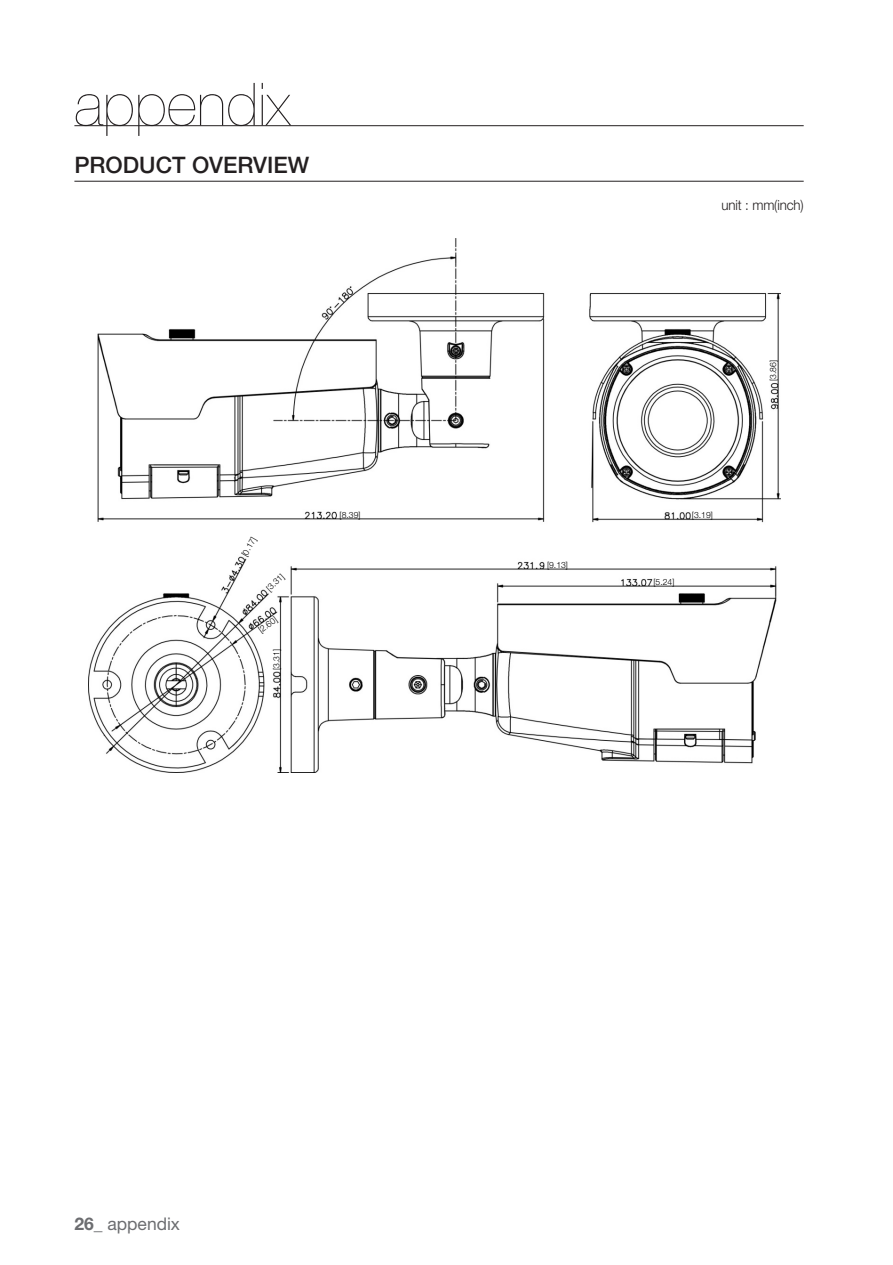
<style>
.page{position:relative;width:893px;height:1265px;background:#fff}
.page>*{position:absolute;margin:0;border:0;box-sizing:border-box;transform-origin:0 0}
.t1{font:200 59.5px "Helvetica Neue cp";color:#231f20}
.t2{font:500 22.75px "Helvetica Neue cp";color:#231f20}
.t3{font:17.5px "Helvetica Neue cp";color:#6c6d70}
.t4{font:300 14px "Helvetica Neue cp";letter-spacing:-.01em;color:#231f20;scale:.95 1}
.t5{font:300 8.58px "Helvetica Neue cp";color:#000}
.s1{font-weight:700}
</style>
<div class="page">
<hr style="left:74px;top:125px;width:730px;height:1px;background:#231f20">
<hr style="left:74px;top:181px;width:730px;height:1px;background:#231f20">
<img style="left:89px;top:238px;width:691px;height:534px">
<h1 class="t1" style="left:74px;top:68px;width:217px">appendix</h1>
<h2 class="t2" style="left:74px;top:152px;width:236px">PRODUCT OVERVIEW</h2>
<p class="t5" style="left:240px;top:553px;width:22px;rotate:-60deg">[0.17]</p>
<p class="t5" style="left:264px;top:586px;width:22px;rotate:-43deg">[3.31]</p>
<p class="t5" style="left:256px;top:627px;width:22px;rotate:-36deg">[2.60]</p>
<p class="t5" style="left:271px;top:670px;width:22px;rotate:-90deg">[3.31]</p>
<p class="t5" style="left:340px;top:510px;width:22px">[8.39]</p>
<p class="t5" style="left:547px;top:560px;width:22px">[9.13]</p>
<h3 class="t4" style="left:721px;top:197px;width:88px">unit : mm(inch)</h3>
<p class="t5" style="left:692px;top:510px;width:22px">[3.19]</p>
<p class="t5" style="left:653px;top:577px;width:22px">[5.24]</p>
<p class="t5" style="left:768px;top:381px;width:22px;rotate:-90deg">[3.86]</p>
<h3 class="t3" style="left:74px;top:1214px;width:107px"><span class="s1">26_</span> appendix</h3>
</div>
